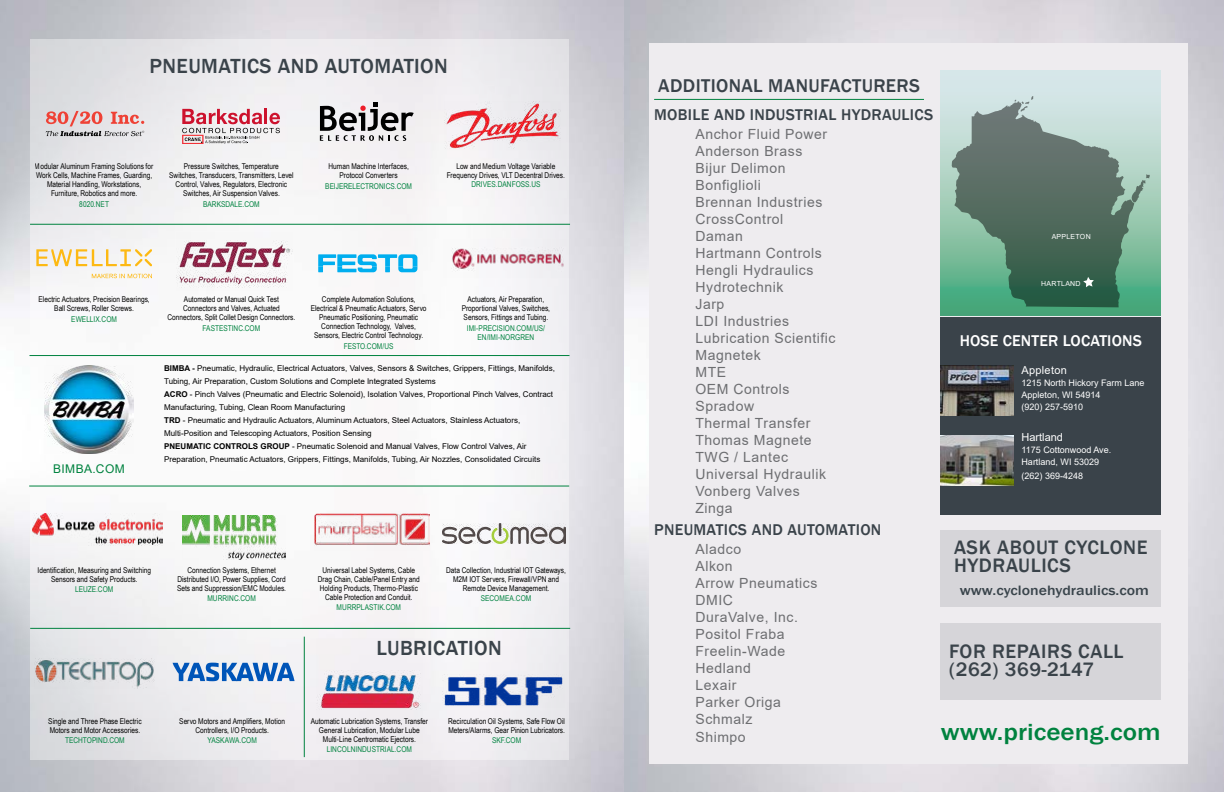
<style>
.page{position:relative;width:1224px;height:792px;background:#fff}
.page>*{position:absolute;margin:0;border:0;box-sizing:border-box;transform-origin:0 0}
.t1{font:500 24px "Franklin Gothic";color:#00823f;scale:1.13 1}
.t2{font:500 21px "Franklin Gothic";letter-spacing:.02em;color:#3a434a}
.t3{font:500 20px/18px "Franklin Gothic";letter-spacing:.03em;color:#3a434a}
.t4{font:500 19px "Franklin Gothic";letter-spacing:.02em;color:#3a434a}
.t5{font:500 16px "Franklin Gothic";letter-spacing:.02em;color:#3a434a}
.t6{font:500 16px "Franklin Gothic";letter-spacing:.01em;color:#fff}
.t7{font:14px/17px "Arial";letter-spacing:.04em;color:#6d6e71}
.t8{font:500 14px "Franklin Gothic";color:#39444b;scale:1.13 1}
.t9{font:12px "Arial";letter-spacing:.035em;color:#00823f}
.t10{font:11px "Arial";letter-spacing:.015em;color:#fff}
.t11{font:9px/12px "Arial";color:#fff}
.t12{font:8px/9px "Arial Narrow";color:#000;text-align:center}
.t13{font:8px/13px "Arial";color:#000}
.t14{font:8px/9px "Arial Narrow";letter-spacing:.005em;color:#00823f;text-align:center}
.t15{font:7px "Arial";letter-spacing:.035em;color:#fff}
.s1{font-weight:700}
</style>
<div class="page">
<img style="left:623px;top:0;width:601px;height:792px">
<div style="left:649px;top:44px;width:539px;height:720px;background:#eeecef"></div>
<div style="left:940px;top:317px;width:221px;height:198px;background:#3a434a"></div>
<img style="left:940px;top:366px;width:73px;height:49px">
<img style="left:940px;top:436px;width:73px;height:49px">
<svg style="left:940px;top:71px;width:221px;height:245px;background:#a7d0c2"></svg>
<svg style="left:952px;top:96px;width:198px;height:211px;background:#6f9283"></svg>
<svg style="left:1083px;top:277px;width:11px;height:10px"></svg>
<div style="left:940px;top:623px;width:221px;height:76px;background:#d6d5d9"></div>
<hr style="left:654px;top:99px;width:270px;height:1px;background:#00823f">
<div style="left:940px;top:530px;width:221px;height:77px;background:#d6d5d9"></div>
<svg style="left:30px;top:40px;width:539px;height:720px;fill:#f5f4f6"></svg>
<hr style="left:30px;top:224px;width:540px;height:1px;background:#00823f">
<hr style="left:30px;top:355px;width:540px;height:1px;background:#00823f">
<img style="left:45px;top:365px;width:88px;height:89px">
<hr style="left:29px;top:486px;width:540px;height:1px;background:#00823f">
<svg style="left:173px;top:663px;width:122px;height:18px"></svg>
<svg style="left:46px;top:111px;width:98px;height:25px;background:#d5b0b0"></svg>
<svg style="left:318px;top:254px;width:99px;height:18px"></svg>
<svg style="left:182px;top:109px;width:98px;height:35px"></svg>
<img style="left:182px;top:516px;width:103px;height:44px">
<img style="left:315px;top:514px;width:114px;height:36px">
<img style="left:444px;top:102px;width:117px;height:48px">
<img style="left:443px;top:240px;width:126px;height:37px">
<img style="left:442px;top:523px;width:124px;height:21px">
<img style="left:35px;top:659px;width:119px;height:29px">
<img style="left:317px;top:639px;width:105px;height:105px">
<img style="left:443px;top:675px;width:122px;height:33px">
<hr style="left:30px;top:628px;width:540px;height:1px;background:#00823f">
<hr style="left:304px;top:637px;width:1px;height:120px;background:#00823f">
<img style="left:33px;top:514px;width:130px;height:31px">
<svg style="left:92px;top:274px;width:60px;height:4px"></svg>
<svg style="left:36px;top:249px;width:116px;height:17px"></svg>
<svg style="left:320px;top:102px;width:94px;height:39px"></svg>
<img style="left:176px;top:233px;width:117px;height:58px">
<h2 class="t2" style="left:150px;top:53px;width:300px">PNEUMATICS AND AUTOMATION</h2>
<p class="t12" style="left:35px;top:162px;width:120px">Modular Aluminum Framing Solutions for Work Cells, Machine Frames, Guarding, Material Handling, Workstations, Furniture, Robotics and more.</p>
<p class="t14" style="left:79px;top:199px;width:31px">8020.NET</p>
<p class="t12" style="left:169px;top:162px;width:126px">Pressure Switches, Temperature Switches, Transducers, Transmitters, Level Control, Valves, Regulators, Electronic Switches, Air Suspension Valves.</p>
<p class="t14" style="left:203px;top:199px;width:58px">BARKSDALE.COM</p>
<p class="t12" style="left:329px;top:162px;width:82px">Human Machine Interfaces,<br>Protocol Converters</p>
<p class="t14" style="left:325px;top:181px;width:88px">BEIJERELECTRONICS.COM</p>
<p class="t12" style="left:447px;top:162px;width:120px">Low and Medium Voltage Variable<br>Frequency Drives, VLT Decentral Drives.</p>
<p class="t14" style="left:471px;top:180px;width:71px">DRIVES.DANFOSS.US</p>
<p class="t12" style="left:39px;top:295px;width:113px">Electric Actuators, Precision Bearings,<br>Ball Screws, Roller Screws.</p>
<p class="t14" style="left:71px;top:314px;width:47px">EWELLIX.COM</p>
<h3 class="t9" style="left:53px;top:460px;width:73px">BIMBA.COM</h3>
<p class="t12" style="left:167px;top:295px;width:129px">Automated or Manual Quick Test<br>Connectors and Valves, Actuated<br>Connectors, Split Collet Design Connectors.</p>
<p class="t14" style="left:203px;top:323px;width:59px">FASTESTINC.COM</p>
<p class="t12" style="left:311px;top:295px;width:117px">Complete Automation Solutions, Electrical &amp; Pneumatic Actuators, Servo Pneumatic Positioning, Pneumatic Connection Technology, Valves, Sensors, Electric Control Technology.</p>
<p class="t14" style="left:344px;top:341px;width:51px">FESTO.COM/US</p>
<p class="t12" style="left:462px;top:295px;width:90px">Actuators, Air Preparation,<br>Proportional Valves, Switches,<br>Sensors, Fittings and Tubing.</p>
<p class="t14" style="left:467px;top:323px;width:80px">IMI-PRECISION.COM/US/<br>EN/IMI-NORGREN</p>
<p class="t13" style="left:164px;top:361px;width:392px"><span class="s1">BIMBA -</span> Pneumatic, Hydraulic, Electrical Actuators, Valves, Sensors &amp; Switches, Grippers, Fittings, Manifolds, Tubing, Air Preparation, Custom Solutions and Complete Integrated Systems<br><span class="s1">ACRO</span> - Pinch Valves (Pneumatic and Electric Solenoid), Isolation Valves, Proportional Pinch Valves, Contract Manufacturing, Tubing, Clean Room Manufacturing<br><span class="s1">TRD</span> - Pneumatic and Hydraulic Actuators, Aluminum Actuators, Steel Actuators, Stainless Actuators, Multi-Position and Telescoping Actuators, Position Sensing<br><span class="s1">PNEUMATIC CONTROLS GROUP</span> - Pneumatic Solenoid and Manual Valves, Flow Control Valves, Air Preparation, Pneumatic Actuators, Grippers, Fittings, Manifolds, Tubing, Air Nozzles, Consolidated Circuits</p>
<p class="t12" style="left:37px;top:565px;width:115px">Identification, Measuring and Switching<br>Sensors and Safety Products.</p>
<p class="t14" style="left:75px;top:585px;width:40px">LEUZE.COM</p>
<p class="t12" style="left:48px;top:716px;width:95px;text-align:left">Single and Three Phase Electric<br>Motors and Motor Accessories.</p>
<p class="t14" style="left:65px;top:736px;width:61px">TECHTOPIND.COM</p>
<p class="t12" style="left:177px;top:565px;width:111px">Connection Systems, Ethernet<br>Distributed I/O, Power Supplies, Cord<br>Sets and Suppression/EMC Modules.</p>
<p class="t14" style="left:207px;top:594px;width:50px">MURRINC.COM</p>
<p class="t12" style="left:179px;top:716px;width:107px">Servo Motors and Amplifiers, Motion<br>Controllers, I/O Products.</p>
<p class="t14" style="left:207px;top:736px;width:51px">YASKAWA.COM</p>
<p class="t12" style="left:318px;top:565px;width:104px">Universal Label Systems, Cable Drag Chain, Cable/Panel Entry and Holding Products, Thermo-Plastic Cable Protection and Conduit.</p>
<p class="t14" style="left:337px;top:603px;width:66px">MURRPLASTIK.COM</p>
<p class="t12" style="left:446px;top:565px;width:121px">Data Collection, Industrial IOT Gateways,<br>M2M IOT Servers, Firewall/VPN and<br>Remote Device Management.</p>
<p class="t14" style="left:481px;top:594px;width:52px">SECOMEA.COM</p>
<h2 class="t2" style="left:377px;top:635px;width:127px">LUBRICATION</h2>
<p class="t12" style="left:311px;top:716px;width:119px">Automatic Lubrication Systems, Transfer<br>General Lubrication, Modular Lube<br>Multi-Line Centromatic Ejectors.</p>
<p class="t14" style="left:327px;top:745px;width:87px">LINCOLNINDUSTRIAL.COM</p>
<p class="t12" style="left:448px;top:716px;width:118px;text-align:left">Recirculation Oil Systems, Safe Flow Oil<br>Meters/Alarms, Gear Pinion Lubricators.</p>
<p class="t14" style="left:492px;top:736px;width:31px">SKF.COM</p>
<h3 class="t4" style="left:658px;top:74px;width:263px">ADDITIONAL MANUFACTURERS</h3>
<h3 class="t5" style="left:654px;top:105px;width:281px">MOBILE AND INDUSTRIAL HYDRAULICS</h3>
<p class="t7" style="left:696px;top:125px;width:142px">Anchor Fluid Power<br>Anderson Brass<br>Bijur Delimon<br>Bonfiglioli<br>Brennan Industries<br>CrossControl<br>Daman<br>Hartmann Controls<br>Hengli Hydraulics<br>Hydrotechnik<br>Jarp<br>LDI Industries<br>Lubrication Scientific<br>Magnetek<br>MTE<br>OEM Controls<br>Spradow<br>Thermal Transfer<br>Thomas Magnete<br>TWG / Lantec<br>Universal Hydraulik<br>Vonberg Valves<br>Zinga</p>
<h3 class="t5" style="left:654px;top:520px;width:229px">PNEUMATICS AND AUTOMATION</h3>
<p class="t15" style="left:1052px;top:231px;width:41px">APPLETON</p>
<p class="t15" style="left:1041px;top:278px;width:41px">HARTLAND</p>
<h3 class="t6" style="left:960px;top:331px;width:184px">HOSE CENTER LOCATIONS</h3>
<h3 class="t10" style="left:1022px;top:363px;width:47px">Appleton</h3>
<p class="t11" style="left:1022px;top:377px;width:125px">1215 North Hickory Farm Lane<br>Appleton, WI 54914<br>(920) 257-5910</p>
<h3 class="t10" style="left:1022px;top:429px;width:43px">Hartland</h3>
<p class="t11" style="left:1022px;top:444px;width:91px">1175 Cottonwood Ave.<br>Hartland, WI 53029</p>
<p class="t11" style="left:1022px;top:469px;width:63px">(262) 369-4248</p>
<h3 class="t3" style="left:954px;top:539px;width:195px">ASK ABOUT CYCLONE<br>HYDRAULICS</h3>
<h3 class="t8" style="left:960px;top:582px;width:169px">www.cyclonehydraulics.com</h3>
<h3 class="t7" style="left:696px;top:540px;width:123px">Aladco<br>Alkon<br>Arrow Pneumatics<br>DMIC<br>DuraValve, Inc.<br>Positol Fraba<br>Freelin-Wade<br>Hedland<br>Lexair<br>Parker Origa<br>Schmalz</h3>
<h3 class="t7" style="left:696px;top:729px;width:52px">Shimpo</h3>
<h1 class="t1" style="left:941px;top:717px;width:196px">www.priceeng.com</h1>
<h3 class="t3" style="left:949px;top:642px;width:176px">FOR REPAIRS CALL (262) 369-2147</h3>
</div>
